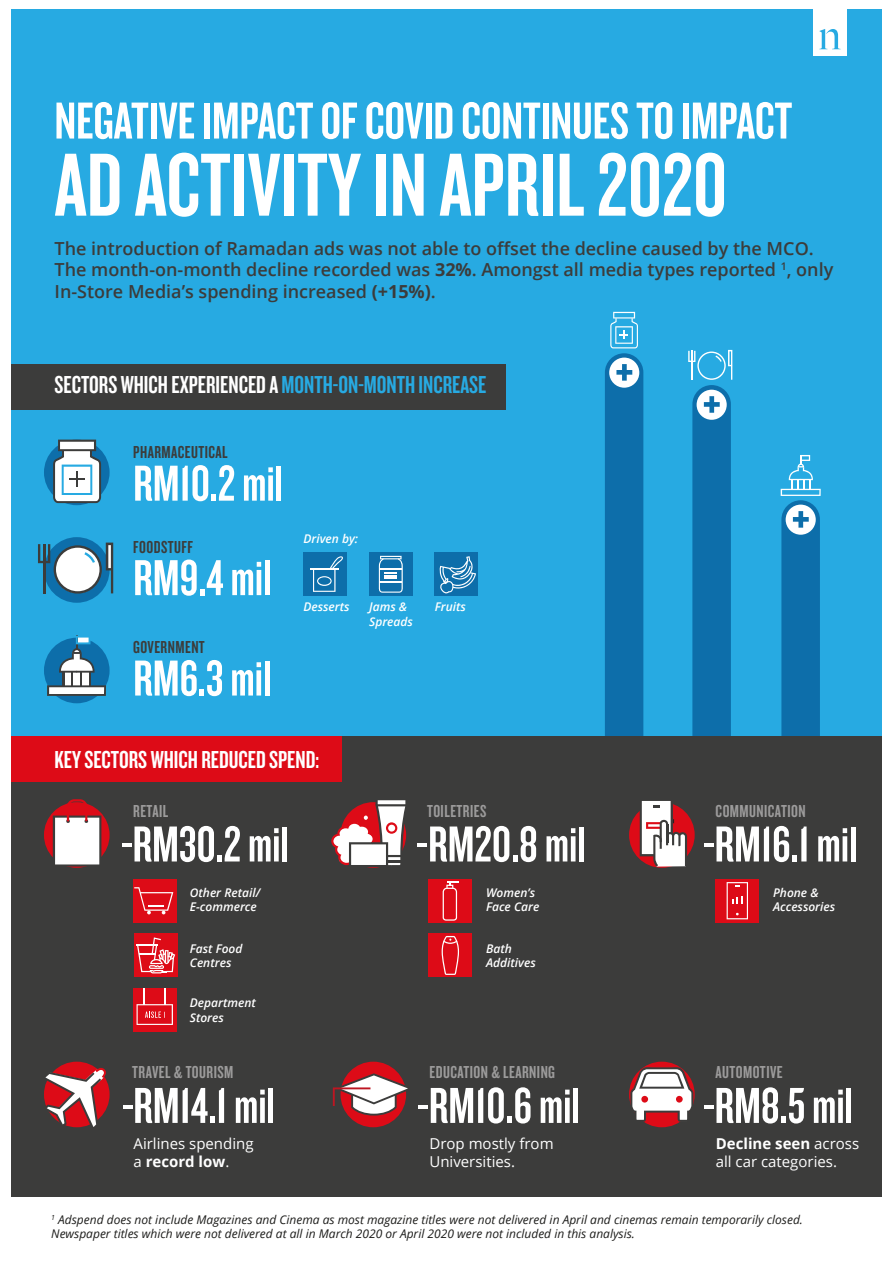
<style>
.page{position:relative;width:893px;height:1263px;background:#fff}
.page>*{position:absolute;margin:0;border:0;box-sizing:border-box;transform-origin:0 0}
.t1{font:93px "Knockout 48 Featherweight";color:#fff}
.t2{font:54px "Knockout 48 Featherweight";color:#fff}
.t3{font:52.5px "Knockout 48 Featherweight";color:#fff}
.t4{font:25.5px "Knockout 48 Featherweight";color:#fff}
.t5{font:600 18px/21.6px "Open Sans";color:#3c3c3b}
.t6{font:18px "Knockout 48 Featherweight";letter-spacing:.025em;color:#9c9b9b}
.t7{font:18px "Knockout 48 Featherweight";letter-spacing:.025em;color:#3c3c3b}
.t8{font:15px/18px "Open Sans";color:#fff}
.t9{font:italic 12px/14.4px "Open Sans";color:#1d1d1b}
.t10{font:italic 600 12px/14.4px "Open Sans";color:#fff}
.s1{font-weight:700}
.s2{color:#27aae2}
</style>
<div class="page">
<div style="left:11px;top:9px;width:871px;height:727px;background:#27aae2"></div>
<div style="left:11px;top:736px;width:871px;height:460px;background:#3c3c3b"></div>
<div style="left:11px;top:364px;width:494px;height:45px;background:#3c3c3b"></div>
<div style="left:813px;top:9px;width:33px;height:47px;background:#fff"></div>
<svg style="left:819px;top:29px;width:22px;height:20px"></svg>
<div style="left:133px;top:879px;width:43px;height:43px;background:#dd0b17"></div>
<div style="left:303px;top:552px;width:43px;height:44px;background:#0d6eaa"></div>
<div style="left:369px;top:552px;width:43px;height:44px;background:#0d6eaa"></div>
<div style="left:435px;top:552px;width:43px;height:44px;background:#0d6eaa"></div>
<div style="left:134px;top:934px;width:43px;height:43px;background:#dd0b17"></div>
<div style="left:429px;top:879px;width:43px;height:43px;background:#dd0b17"></div>
<div style="left:716px;top:879px;width:43px;height:43px;background:#dd0b17"></div>
<div style="left:429px;top:934px;width:43px;height:43px;background:#dd0b17"></div>
<div style="left:133px;top:988px;width:43px;height:43px;background:#dd0b17"></div>
<svg style="left:136px;top:937px;width:39px;height:36px"></svg>
<div style="left:44px;top:440px;width:66px;height:65px;background:#0d6eaa;border-radius:50%"></div>
<svg style="left:44px;top:537px;width:66px;height:66px"></svg>
<svg style="left:44px;top:638px;width:66px;height:65px"></svg>
<svg style="left:44px;top:802px;width:66px;height:66px"></svg>
<div style="left:44px;top:1062px;width:66px;height:65px;background:#dd0b17;border-radius:50%"></div>
<svg style="left:629px;top:802px;width:66px;height:66px"></svg>
<div style="left:629px;top:1062px;width:66px;height:65px;background:#dd0b17;border-radius:50%"></div>
<div style="left:340px;top:1062px;width:66px;height:65px;background:#dd0b17;border-radius:50%"></div>
<div style="left:11px;top:736px;width:331px;height:45px;background:#dd0b17"></div>
<svg style="left:53px;top:440px;width:48px;height:63px;background:#b8cbd4"></svg>
<svg style="left:605px;top:312px;width:38px;height:424px;background:#1c7bb3"></svg>
<svg style="left:38px;top:543px;width:75px;height:51px;background:#79a4bc"></svg>
<svg style="left:688px;top:350px;width:44px;height:386px"></svg>
<svg style="left:47px;top:635px;width:59px;height:61px;background:#5c97b8"></svg>
<svg style="left:781px;top:455px;width:40px;height:281px;background:#2483ba"></svg>
<hr style="left:380px;top:556px;width:22px;height:3px;background:#fff">
<svg style="left:379px;top:557px;width:24px;height:36px"></svg>
<svg style="left:439px;top:556px;width:37px;height:37px"></svg>
<hr style="left:311px;top:568px;width:28px;height:2px;background:#fff">
<svg style="left:313px;top:556px;width:30px;height:36px"></svg>
<svg style="left:134px;top:887px;width:39px;height:27px"></svg>
<svg style="left:137px;top:988px;width:36px;height:37px"></svg>
<svg style="left:442px;top:936px;width:17px;height:39px"></svg>
<svg style="left:443px;top:881px;width:15px;height:40px"></svg>
<svg style="left:727px;top:882px;width:21px;height:37px"></svg>
<svg style="left:53px;top:799px;width:48px;height:67px;background:#d3afb1"></svg>
<svg style="left:640px;top:801px;width:47px;height:66px"></svg>
<svg style="left:630px;top:1067px;width:63px;height:55px"></svg>
<div style="left:641px;top:1096px;width:7px;height:6px;background:#dd0b17;border-radius:50%"></div>
<div style="left:676px;top:1096px;width:7px;height:6px;background:#dd0b17;border-radius:50%"></div>
<svg style="left:44px;top:1066px;width:63px;height:62px"></svg>
<svg style="left:331px;top:800px;width:76px;height:66px"></svg>
<svg style="left:333px;top:1073px;width:75px;height:42px"></svg>
<h2 class="t2" style="left:55px;top:88px;width:739px">NEGATIVE IMPACT OF COVID CONTINUES TO IMPACT</h2>
<h1 class="t1" style="left:55px;top:128px;width:674px">AD ACTIVITY IN APRIL 2020</h1>
<h3 class="t5" style="left:55px;top:237px;width:780px">The introduction of Ramadan ads was not able to offset the decline caused by the MCO.<br>The month-on-month decline recorded was <span class="s1">32%</span>. Amongst all media types reported <sup>1</sup>, only<br>In-Store Media’s spending increased <span class="s1">(+15%)</span>.</h3>
<h3 class="t4" style="left:55px;top:369px;width:433px">SECTORS WHICH EXPERIENCED A <span class="s2">MONTH-ON-MONTH INCREASE</span></h3>
<h3 class="t7" style="left:133px;top:441px;width:96px">PHARMACEUTICAL</h3>
<h3 class="t3" style="left:133px;top:451px;width:151px">RM10.2 mil</h3>
<h3 class="t7" style="left:133px;top:536px;width:61px">FOODSTUFF</h3>
<h3 class="t3" style="left:133px;top:546px;width:140px">RM9.4 mil</h3>
<h3 class="t7" style="left:133px;top:636px;width:73px">GOVERNMENT</h3>
<h3 class="t3" style="left:133px;top:646px;width:140px">RM6.3 mil</h3>
<p class="t10" style="left:303px;top:531px;width:56px">Driven by:</p>
<p class="t10" style="left:303px;top:600px;width:48px">Desserts</p>
<p class="t10" style="left:369px;top:600px;width:45px">Jams &amp;<br>Spreads</p>
<p class="t10" style="left:435px;top:600px;width:33px">Fruits</p>
<h3 class="t4" style="left:55px;top:744px;width:266px">KEY SECTORS WHICH REDUCED SPEND:</h3>
<h3 class="t6" style="left:133px;top:800px;width:37px">RETAIL</h3>
<h3 class="t3" style="left:121px;top:812px;width:169px">-RM30.2 mil</h3>
<p class="t10" style="left:190px;top:885px;width:72px">Other Retail/<br>E-commerce</p>
<p class="t10" style="left:190px;top:941px;width:54px">Fast Food<br>Centres</p>
<p class="t10" style="left:190px;top:995px;width:68px">Department<br>Stores</p>
<h3 class="t6" style="left:132px;top:1061px;width:103px">TRAVEL &amp; TOURISM</h3>
<h3 class="t3" style="left:122px;top:1073px;width:154px">-RM14.1 mil</h3>
<p class="t8" style="left:134px;top:1134px;width:122px">Airlines spending a <span class="s1">record low</span>.</p>
<h3 class="t6" style="left:427px;top:800px;width:61px">TOILETRIES</h3>
<h3 class="t3" style="left:417px;top:812px;width:170px">-RM20.8 mil</h3>
<h3 class="t6" style="left:716px;top:800px;width:91px">COMMUNICATION</h3>
<h3 class="t3" style="left:703px;top:812px;width:156px">-RM16.1 mil</h3>
<p class="t10" style="left:486px;top:885px;width:55px">Women’s<br>Face Care</p>
<p class="t10" style="left:773px;top:885px;width:64px">Phone &amp;<br>Accessories</p>
<p class="t10" style="left:486px;top:941px;width:51px">Bath<br>Additives</p>
<h3 class="t6" style="left:429px;top:1061px;width:127px">EDUCATION &amp; LEARNING</h3>
<h3 class="t6" style="left:716px;top:1061px;width:69px">AUTOMOTIVE</h3>
<h3 class="t3" style="left:417px;top:1073px;width:164px">-RM10.6 mil</h3>
<h3 class="t3" style="left:703px;top:1073px;width:151px">-RM8.5 mil</h3>
<p class="t8" style="left:429px;top:1134px;width:126px">Drop mostly from<br>Universities.</p>
<p class="t8" style="left:716px;top:1134px;width:145px"><span class="s1">Decline seen</span> across all car categories.</p>
<p class="t9" style="left:51px;top:1212px;width:753px"><sup>1</sup> Adspend does not include Magazines and Cinema as most magazine titles were not delivered in April and cinemas remain temporarily closed.<br>Newspaper titles which were not delivered at all in March 2020 or April 2020 were not included in this analysis.</p>
</div>
